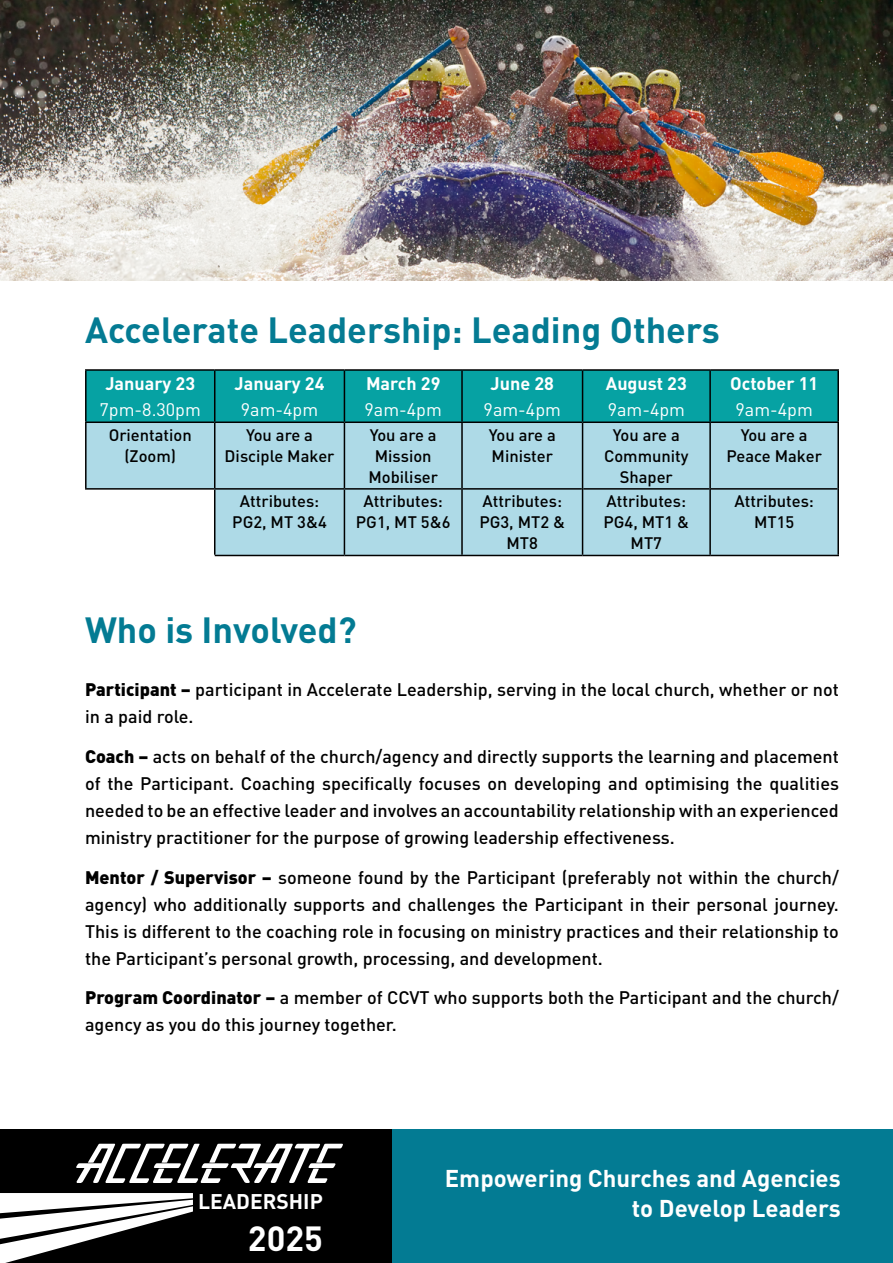
<style>
.page{position:relative;width:893px;height:1263px;background:#fff}
.page>*{position:absolute;margin:0;border:0;box-sizing:border-box;transform-origin:0 0}
.t1{font:700 36px "DIN Pro";color:#047b93}
.Heading_1{font:700 36px "DIN Pro";color:#037b93}
.t2{font:700 34.5px "DIN Pro";color:#fff}
.t3{font:700 24px "DIN Pro";color:#fff}
.t4{font:700 21px "DIN Pro";color:#fff}
.Intro_Paragraph{font:500 18px/27px "DIN Pro";color:#000}
.t5{font:700 18px "DIN Pro";color:#fff}
.t6{font:18px "DIN Pro";color:#fff}
.t7{font:500 16.5px/21px "DIN Pro";color:#000;text-align:center}
.s1{font-weight:900}
</style>
<div class="page">
<img style="left:1px;top:0;width:892px;height:281px">
<div style="left:87px;top:371px;width:750px;height:50px;background:#06a2a3"></div>
<svg style="left:87px;top:423px;width:750px;height:132px;background:#b4dce8"></svg>
<hr style="left:344px;top:488px;width:117px;height:2px;background:#000">
<hr style="left:463px;top:488px;width:119px;height:2px;background:#000">
<hr style="left:583px;top:488px;width:126px;height:2px;background:#000">
<hr style="left:711px;top:488px;width:126px;height:2px;background:#000">
<hr style="left:214px;top:371px;width:1px;height:50px;background:#000">
<hr style="left:344px;top:371px;width:1px;height:50px;background:#000">
<hr style="left:344px;top:423px;width:1px;height:65px;background:#000">
<hr style="left:461px;top:371px;width:2px;height:50px;background:#000">
<hr style="left:582px;top:371px;width:1px;height:50px;background:#000">
<hr style="left:709px;top:371px;width:2px;height:50px;background:#000">
<hr style="left:461px;top:423px;width:2px;height:66px;background:#000">
<hr style="left:582px;top:423px;width:1px;height:66px;background:#000">
<hr style="left:709px;top:423px;width:2px;height:66px;background:#000">
<hr style="left:461px;top:489px;width:2px;height:66px;background:#000">
<hr style="left:582px;top:489px;width:1px;height:66px;background:#000">
<hr style="left:709px;top:489px;width:2px;height:66px;background:#000">
<hr style="left:85px;top:369px;width:130px;height:2px;background:#000">
<hr style="left:85px;top:371px;width:2px;height:50px;background:#000">
<hr style="left:215px;top:369px;width:129px;height:2px;background:#000">
<hr style="left:344px;top:369px;width:118px;height:2px;background:#000">
<hr style="left:462px;top:369px;width:121px;height:2px;background:#000">
<hr style="left:583px;top:369px;width:127px;height:2px;background:#000">
<hr style="left:710px;top:369px;width:129px;height:2px;background:#000">
<hr style="left:837px;top:371px;width:2px;height:50px;background:#000">
<hr style="left:215px;top:421px;width:129px;height:2px;background:#000">
<hr style="left:344px;top:421px;width:118px;height:2px;background:#000">
<hr style="left:462px;top:421px;width:121px;height:2px;background:#000">
<hr style="left:583px;top:421px;width:127px;height:2px;background:#000">
<hr style="left:710px;top:421px;width:129px;height:2px;background:#000">
<hr style="left:837px;top:423px;width:2px;height:66px;background:#000">
<hr style="left:837px;top:489px;width:2px;height:66px;background:#000">
<hr style="left:344px;top:555px;width:118px;height:1px;background:#000">
<hr style="left:462px;top:555px;width:121px;height:1px;background:#000">
<hr style="left:583px;top:555px;width:127px;height:1px;background:#000">
<hr style="left:710px;top:555px;width:129px;height:1px;background:#000">
<hr style="left:85px;top:421px;width:130px;height:2px;background:#000">
<hr style="left:85px;top:423px;width:2px;height:65px;background:#000">
<hr style="left:214px;top:423px;width:1px;height:65px;background:#000">
<hr style="left:85px;top:488px;width:130px;height:2px;background:#000">
<hr style="left:215px;top:488px;width:129px;height:2px;background:#000">
<hr style="left:214px;top:490px;width:1px;height:65px;background:#000">
<hr style="left:344px;top:490px;width:1px;height:65px;background:#000">
<hr style="left:215px;top:555px;width:129px;height:1px;background:#000">
<div style="left:1px;top:1129px;width:392px;height:133px;background:#000"></div>
<div style="left:393px;top:1129px;width:500px;height:134px;background:#037b93"></div>
<svg style="left:76px;top:1144px;width:267px;height:39px"></svg>
<svg style="left:0;top:1193px;width:193px;height:70px"></svg>
<p class="t1" style="left:85px;top:305px;width:636px">Accelerate Leadership: Leading Others</p>
<p class="t5" style="left:105px;top:371px;width:91px">January 23</p>
<p class="t6" style="left:100px;top:397px;width:103px">7pm-8.30pm</p>
<p class="t5" style="left:235px;top:371px;width:91px">January 24</p>
<p class="t6" style="left:241px;top:397px;width:79px">9am-4pm</p>
<p class="t5" style="left:366px;top:371px;width:76px">March 29</p>
<p class="t6" style="left:365px;top:397px;width:79px">9am-4pm</p>
<p class="t5" style="left:491px;top:371px;width:65px">June 28</p>
<p class="t6" style="left:484px;top:397px;width:79px">9am-4pm</p>
<p class="t5" style="left:606px;top:371px;width:82px">August 23</p>
<p class="t6" style="left:608px;top:397px;width:79px">9am-4pm</p>
<p class="t5" style="left:730px;top:371px;width:90px">October 11</p>
<p class="t6" style="left:735px;top:397px;width:79px">9am-4pm</p>
<p class="t7" style="left:109px;top:424px;width:85px">Orientation (Zoom)</p>
<p class="t7" style="left:225px;top:424px;width:111px">You are a<br>Disciple Maker</p>
<p class="t7" style="left:368px;top:424px;width:71px">You are a<br>Mission<br>Mobiliser</p>
<p class="t7" style="left:489px;top:424px;width:68px;text-align:left">You are a<br>Minister</p>
<p class="t7" style="left:604px;top:424px;width:86px">You are a<br>Community<br>Shaper</p>
<p class="t7" style="left:726px;top:424px;width:97px">You are a<br>Peace Maker</p>
<p class="t7" style="left:232px;top:490px;width:96px">Attributes:<br>PG2, MT 3&amp;4</p>
<p class="t7" style="left:356px;top:490px;width:96px">Attributes:<br>PG1, MT 5&amp;6</p>
<p class="t7" style="left:479px;top:490px;width:87px">Attributes:<br>PG3, MT2 &amp;<br>MT8</p>
<p class="t7" style="left:603px;top:490px;width:87px">Attributes:<br>PG4, MT1 &amp;<br>MT7</p>
<p class="t7" style="left:734px;top:490px;width:81px">Attributes:<br>MT15</p>
<p class="Heading_1" style="left:85px;top:606px;width:273px">Who is Involved?</p>
<p class="Intro_Paragraph" style="left:85px;top:675px;width:755px"><span class="s1">Participant –</span> participant in Accelerate Leadership, serving in the local church, whether or not in a paid role.</p>
<p class="Intro_Paragraph" style="left:85px;top:742px;width:755px;text-align:justify"><span class="s1">Coach –</span> acts on behalf of the church/agency and directly supports the learning and placement of the Participant. Coaching specifically focuses on developing and optimising the qualities needed to be an effective leader and involves an accountability relationship with an experienced ministry practitioner for the purpose of growing leadership effectiveness.</p>
<p class="Intro_Paragraph" style="left:85px;top:863px;width:755px;text-align:justify"><span class="s1">Mentor / Supervisor –</span> someone found by the Participant (preferably not within the church/ agency) who additionally supports and challenges the Participant in their personal journey.<br>This is different to the coaching role in focusing on ministry practices and their relationship to the Participant’s personal growth, processing, and development.</p>
<p class="Intro_Paragraph" style="left:85px;top:983px;width:755px"><span class="s1">Program Coordinator –</span> a member of CCVT who supports both the Participant and the church/ agency as you do this journey together.</p>
<p class="t4" style="left:198px;top:1187px;width:126px">LEADERSHIP</p>
<p class="t2" style="left:248px;top:1215px;width:76px">2025</p>
<p class="t3" style="left:445px;top:1162px;width:397px">Empowering Churches and Agencies</p>
<p class="t3" style="left:632px;top:1192px;width:210px">to Develop Leaders</p>
</div>
